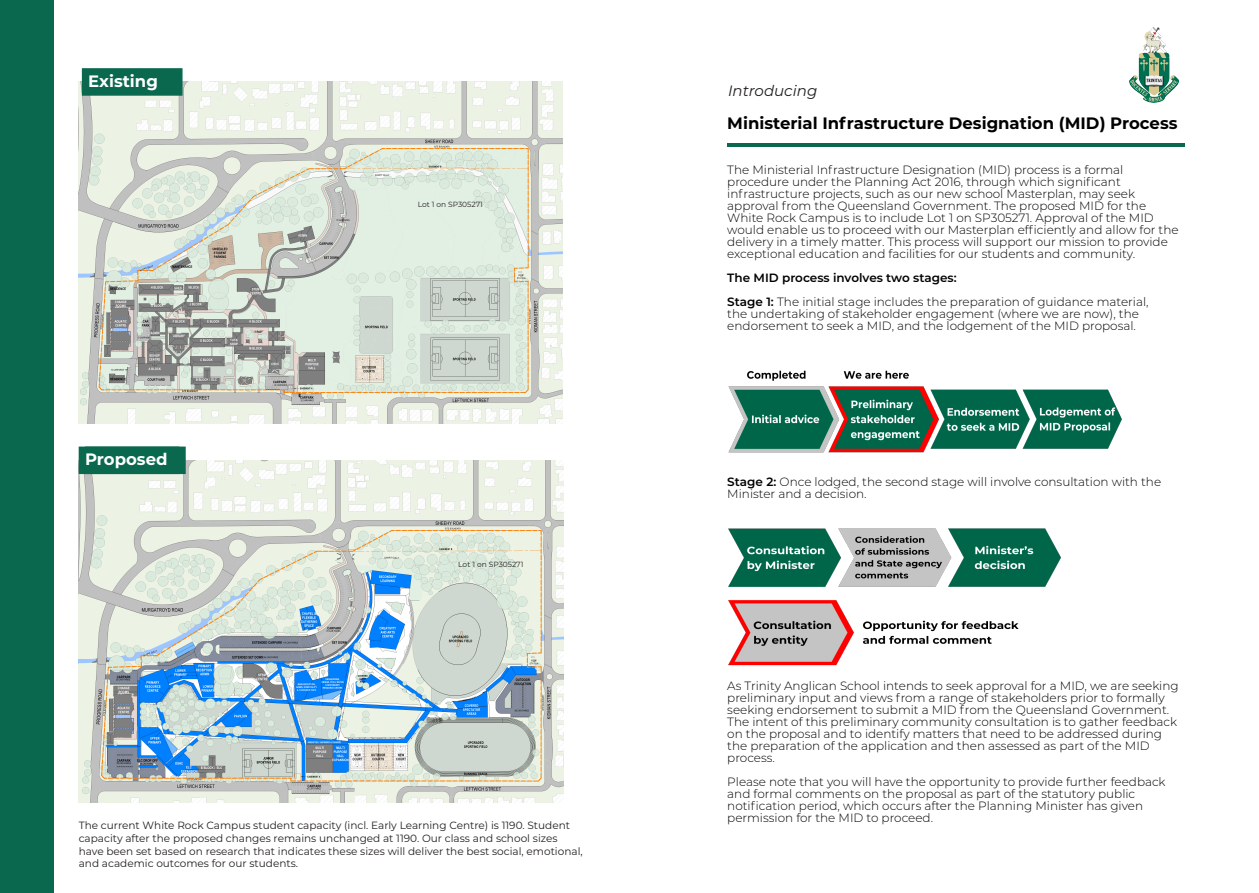
<style>
.page{position:relative;width:1259px;height:893px;background:#fff}
.page>*{position:absolute;margin:0;border:0;box-sizing:border-box;transform-origin:0 0}
.t1{font:700 16.5px "Montserrat";color:#000001}
.t2{font:700 16.5px "Montserrat";color:#fff}
.t3{font:italic 15px "Montserrat";color:#231f20}
.t4{font:300 12px/12px "Montserrat";color:#000001}
.t5{font:10.5px/12.6px "Montserrat";color:#231f20}
.t6{font:7.5px "Montserrat";color:#231f20}
.s1{font-weight:600}
</style>
<div class="page">
<img style="left:79px;top:82px;width:483px;height:341px">
<img style="left:79px;top:460px;width:485px;height:343px">
<div style="left:85px;top:447px;width:101px;height:27px;background:#09684d;border:2px solid #09684d"></div>
<hr style="left:727px;top:143px;width:457px;height:3px;background:#09684d">
<img style="left:1129px;top:27px;width:49px;height:75px">
<div style="left:0;top:0;width:53px;height:893px;background:#09684d"></div>
<div style="left:79px;top:447px;width:100px;height:27px;background:#09684d"></div>
<img style="left:728px;top:370px;width:394px;height:83px">
<img style="left:728px;top:528px;width:333px;height:138px">
<div style="left:82px;top:68px;width:100px;height:28px;background:#09684d;border:2px solid #09684d"></div>
<p class="t2" style="left:88px;top:69px;width:71px">Existing</p>
<p class="t2" style="left:85px;top:447px;width:84px">Proposed</p>
<p class="t6" style="left:418px;top:199px;width:67px">Lot 1 on SP305271</p>
<p class="t6" style="left:458px;top:559px;width:67px">Lot 1 on SP305271</p>
<p class="t5" style="left:79px;top:819px;width:505px">The current White Rock Campus student capacity (incl. Early Learning Centre) is 1190. Student capacity after the proposed changes remains unchanged at 1190. Our class and school sizes have been set based on research that indicates these sizes will deliver the best social, emotional, and academic outcomes for our students.</p>
<p class="t3" style="left:728px;top:80px;width:91px">Introducing</p>
<p class="t1" style="left:727px;top:112px;width:452px">Ministerial Infrastructure Designation (MID) Process</p>
<p class="t4" style="left:727px;top:163px;width:453px">The Ministerial Infrastructure Designation (MID) process is a formal procedure under the Planning Act 2016, through which significant infrastructure projects, such as our new school Masterplan, may seek approval from the Queensland Government. The proposed MID for the White Rock Campus is to include Lot 1 on SP305271. Approval of the MID would enable us to proceed with our Masterplan efficiently and allow for the delivery in a timely matter. This process will support our mission to provide exceptional education and facilities for our students and community.</p>
<p class="t4" style="left:727px;top:265px;width:423px;line-height:24px"><span class="s1">The MID process involves two stages:<br>Stage 1:</span> The initial stage includes the preparation of guidance material,</p>
<p class="t4" style="left:727px;top:307px;width:413px">the undertaking of stakeholder engagement (where we are now), the endorsement to seek a MID, and the lodgement of the MID proposal.</p>
<p class="t4" style="left:727px;top:475px;width:435px"><span class="s1">Stage 2:</span> Once lodged, the second stage will involve consultation with the<br>Minister and a decision.</p>
<p class="t4" style="left:727px;top:679px;width:453px">As Trinity Anglican School intends to seek approval for a MID, we are seeking preliminary input and views from a range of stakeholders prior to formally seeking endorsement to submit a MID from the Queensland Government.<br>The intent of this preliminary community consultation is to gather feedback on the proposal and to identify matters that need to be addressed during the preparation of the application and then assessed as part of the MID process.</p>
<p class="t4" style="left:727px;top:775px;width:440px">Please note that you will have the opportunity to provide further feedback and formal comments on the proposal as part of the statutory public notification period, which occurs after the Planning Minister has given permission for the MID to proceed.</p>
</div>
